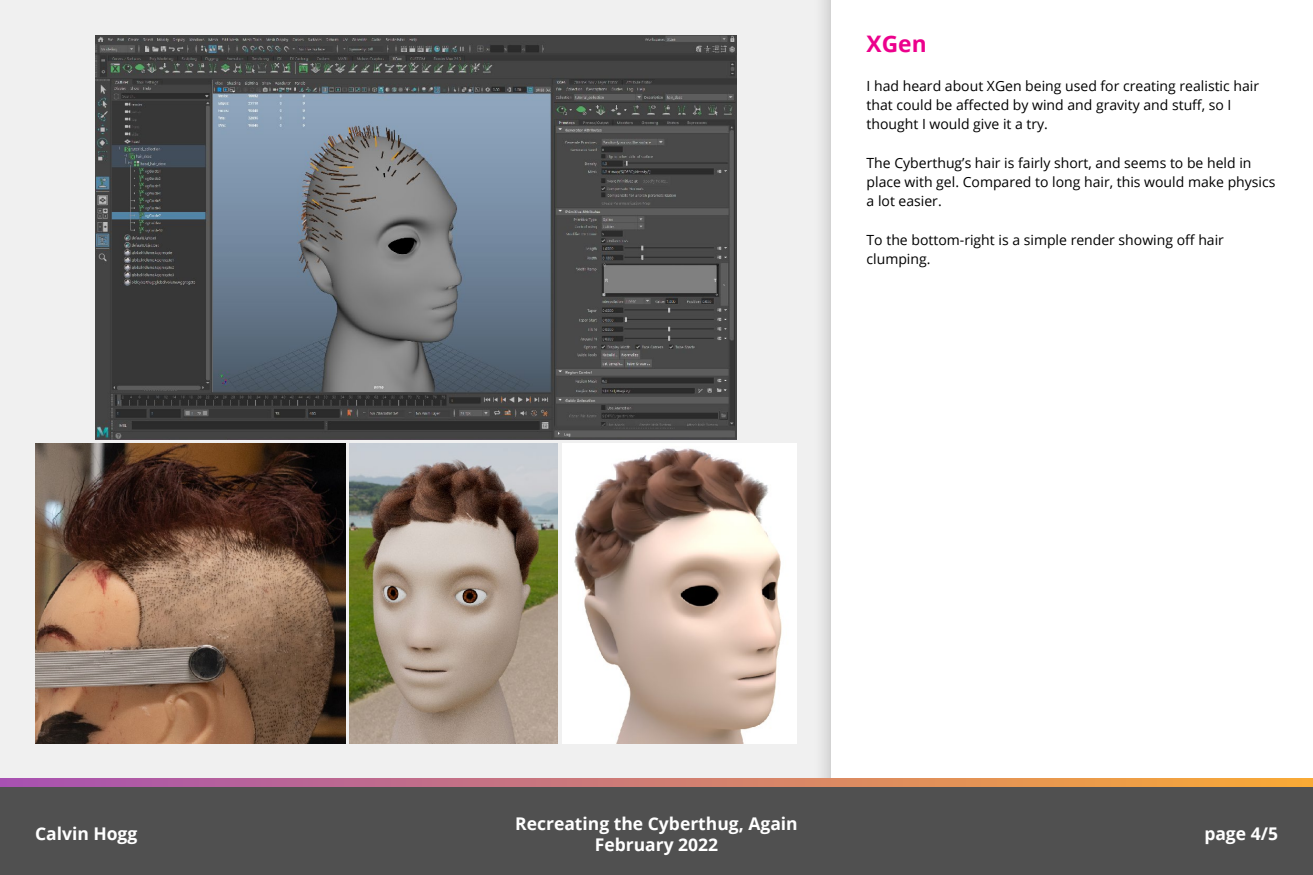
<style>
.page{position:relative;width:1313px;height:875px;background:#fff}
.page>*{position:absolute;margin:0;border:0;box-sizing:border-box;transform-origin:0 0}
.t1{font:700 22.75px "Open Sans";color:#ec008c}
.t2{font:700 17.5px/21px "Open Sans";color:#fff;text-align:center}
.Custom_style{font:14px/19.2px "Open Sans";color:#000}
</style>
<div class="page">
<div style="left:0;top:0;width:812px;height:779px;background:#f0f0f0"></div>
<div style="left:812px;top:0;width:500px;height:875px;background:#e5e5e5"></div>
<div style="left:831px;top:0;width:481px;height:875px;background:#fff"></div>
<svg style="left:0;top:779px;width:1312px;height:9px"></svg>
<div style="left:0;top:788px;width:1312px;height:87px;background:#505050"></div>
<img style="left:95px;top:35px;width:641px;height:405px">
<img style="left:35px;top:443px;width:311px;height:301px">
<img style="left:349px;top:443px;width:208px;height:301px">
<img style="left:562px;top:443px;width:234px;height:301px">
<p class="t1" style="left:866px;top:28px;width:62px">XGen</p>
<p class="Custom_style" style="left:866px;top:76px;width:394px">I had heard about XGen being used for creating realistic hair that could be affected by wind and gravity and stuff, so I thought I would give it a try.</p>
<p class="Custom_style" style="left:866px;top:153px;width:410px">The Cyberthug’s hair is fairly short, and seems to be held in place with gel. Compared to long hair, this would make physics a lot easier.</p>
<p class="Custom_style" style="left:866px;top:230px;width:359px">To the bottom-right is a simple render showing off hair clumping.</p>
<p class="t2" style="left:515px;top:812px;width:284px">Recreating the Cyberthug, Again<br>February 2022</p>
<p class="t2" style="left:35px;top:823px;width:104px">Calvin Hogg</p>
<p class="t2" style="left:1204px;top:823px;width:75px">page 4/5</p>
</div>
